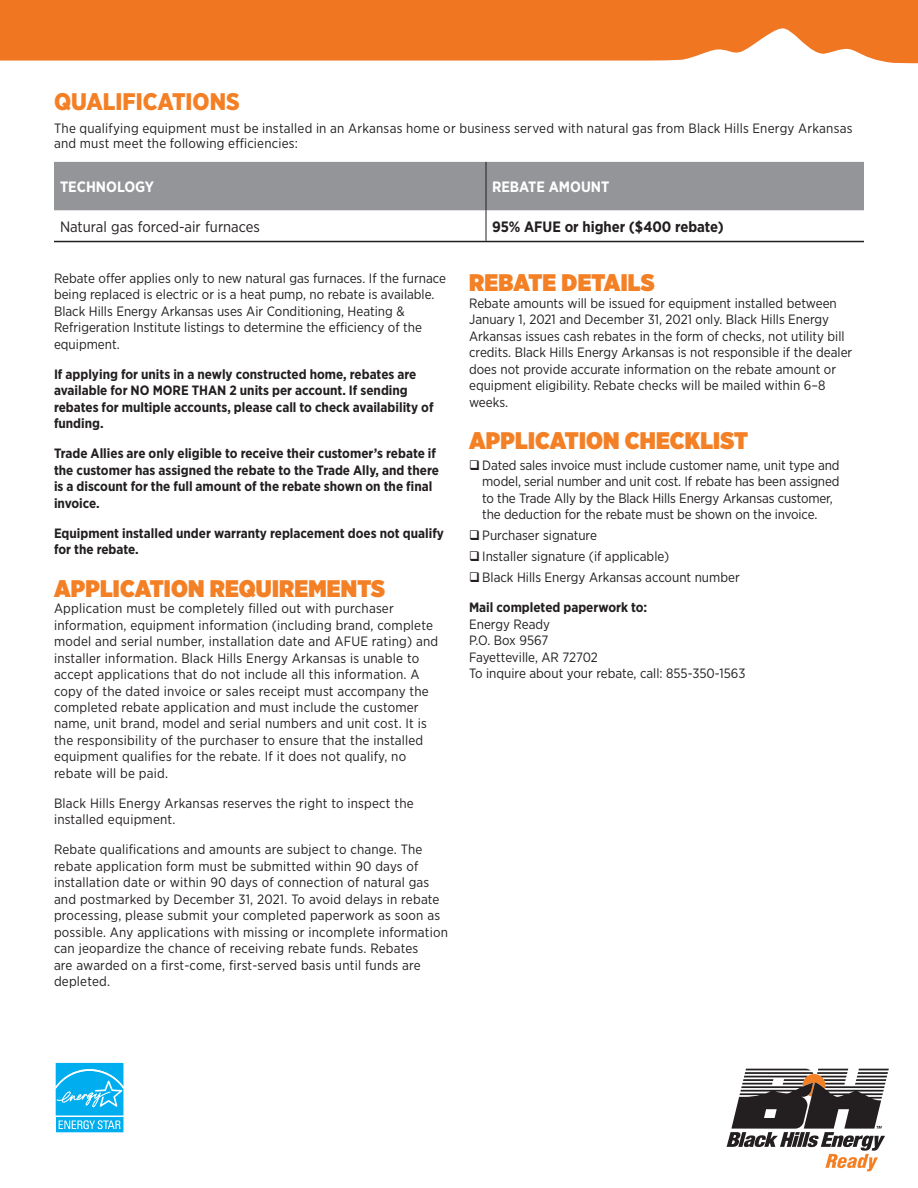
<style>
.page{position:relative;width:918px;height:1188px;background:#fff}
.page>*{position:absolute;margin:0;border:0;box-sizing:border-box;transform-origin:0 0}
.FORM_AND_BODY_HEADER{font:900 24px "Gotham Narrow";letter-spacing:.01em;color:#f48026}
.Case_Study_Number_Ti{font:900 24px "Gotham Narrow";color:#f48026}
.GENERAL_PARAGRAPH{font:900 24px "Gotham Narrow";letter-spacing:.01em;color:#f48026}
.t1{font:15px "Gotham Narrow";color:#231f20}
.t2{font:700 15px "Gotham Narrow";color:#231f20}
.t3{font:700 15px "Gotham Narrow";color:#fff}
.GENERAL_PARAGRAPH-2{font:13.5px/16.5px "Gotham Narrow";letter-spacing:.015em;color:#231f20}
.GENERAL_PARAGRAPH-3{font:700 13.5px/16.5px "Gotham Narrow";color:#231f20}
.GENERAL_PARAGRAPH_CH{font:13.5px/16.5px "Gotham Narrow";letter-spacing:-.01em;color:#231f20}
.Paragraph_Text_-_Got{font:13.5px/15px "Gotham Narrow";letter-spacing:.015em;color:#231f20}
</style>
<div class="page">
<svg style="left:0;top:0;width:918px;height:63px;background:#f18133"></svg>
<svg style="left:727px;top:1069px;width:162px;height:102px"></svg>
<div style="left:54px;top:162px;width:810px;height:48px;background:#939598"></div>
<hr style="left:486px;top:162px;width:1px;height:48px;background:#231f20">
<hr style="left:486px;top:210px;width:1px;height:31px;background:#231f20">
<hr style="left:54px;top:241px;width:432px;height:1px;background:#231f20">
<hr style="left:486px;top:241px;width:378px;height:1px;background:#231f20">
<div style="left:54px;top:1061px;width:71px;height:56px;background:#eaf8fd"></div>
<svg style="left:54px;top:1063px;width:71px;height:70px;background:#35bef2"></svg>
<p class="Case_Study_Number_Ti" style="left:54px;top:86px;width:187px">QUALIFICATIONS</p>
<p class="Paragraph_Text_-_Got" style="left:54px;top:121px;width:800px">The qualifying equipment must be installed in an Arkansas home or business served with natural gas from Black Hills Energy Arkansas and must meet the following efficiencies:</p>
<p class="t3" style="left:60px;top:177px;width:96px">TECHNOLOGY</p>
<p class="t3" style="left:492px;top:177px;width:119px">REBATE AMOUNT</p>
<p class="t1" style="left:60px;top:217px;width:201px">Natural gas forced-air furnaces</p>
<p class="t2" style="left:492px;top:217px;width:233px">95% AFUE or higher ($400 rebate)</p>
<p class="GENERAL_PARAGRAPH-2" style="left:54px;top:269px;width:394px">Rebate offer applies only to new natural gas furnaces. If the furnace being replaced is electric or is a heat pump, no rebate is available.<br>Black Hills Energy Arkansas uses Air Conditioning, Heating &amp; Refrigeration Institute listings to determine the efficiency of the equipment.</p>
<p class="GENERAL_PARAGRAPH-3" style="left:54px;top:366px;width:381px">If applying for units in a newly constructed home, rebates are available for NO MORE THAN 2 units per account. If sending rebates for multiple accounts, please call to check availability of funding.</p>
<p class="GENERAL_PARAGRAPH-3" style="left:54px;top:445px;width:387px">Trade Allies are only eligible to receive their customer’s rebate if the customer has assigned the rebate to the Trade Ally, and there is a discount for the full amount of the rebate shown on the final invoice.</p>
<p class="GENERAL_PARAGRAPH-3" style="left:54px;top:525px;width:391px">Equipment installed under warranty replacement does not qualify for the rebate.</p>
<p class="FORM_AND_BODY_HEADER" style="left:54px;top:572px;width:333px">APPLICATION REQUIREMENTS</p>
<p class="GENERAL_PARAGRAPH-2" style="left:54px;top:600px;width:386px">Application must be completely filled out with purchaser information, equipment information (including brand, complete model and serial number, installation date and AFUE rating) and installer information. Black Hills Energy Arkansas is unable to accept applications that do not include all this information. A copy of the dated invoice or sales receipt must accompany the completed rebate application and must include the customer name, unit brand, model and serial numbers and unit cost. It is the responsibility of the purchaser to ensure that the installed equipment qualifies for the rebate. If it does not qualify, no rebate will be paid.</p>
<p class="GENERAL_PARAGRAPH-2" style="left:54px;top:795px;width:361px">Black Hills Energy Arkansas reserves the right to inspect the installed equipment.</p>
<p class="GENERAL_PARAGRAPH-2" style="left:54px;top:841px;width:396px">Rebate qualifications and amounts are subject to change. The rebate application form must be submitted within 90 days of installation date or within 90 days of connection of natural gas and postmarked by December 31, 2021. To avoid delays in rebate processing, please submit your completed paperwork as soon as possible. Any applications with missing or incomplete information can jeopardize the chance of receiving rebate funds. Rebates<br>are awarded on a first-come, first-served basis until funds are depleted.</p>
<p class="GENERAL_PARAGRAPH" style="left:469px;top:266px;width:187px">REBATE DETAILS</p>
<p class="GENERAL_PARAGRAPH-2" style="left:469px;top:294px;width:385px">Rebate amounts will be issued for equipment installed between January 1, 2021 and December 31, 2021 only. Black Hills Energy Arkansas issues cash rebates in the form of checks, not utility bill credits. Black Hills Energy Arkansas is not responsible if the dealer does not provide accurate information on the rebate amount or equipment eligibility. Rebate checks will be mailed within 6–8 weeks.</p>
<p class="FORM_AND_BODY_HEADER" style="left:469px;top:424px;width:280px">APPLICATION CHECKLIST</p>
<p class="GENERAL_PARAGRAPH_CH" style="left:482px;top:457px;width:359px;text-indent:-13px">❑ Dated sales invoice must include customer name, unit type and model, serial number and unit cost. If rebate has been assigned to the Trade Ally by the Black Hills Energy Arkansas customer, the deduction for the rebate must be shown on the invoice.</p>
<p class="GENERAL_PARAGRAPH_CH" style="left:469px;top:527px;width:129px">❑ Purchaser signature</p>
<p class="GENERAL_PARAGRAPH_CH" style="left:469px;top:548px;width:202px">❑ Installer signature (if applicable)</p>
<p class="GENERAL_PARAGRAPH_CH" style="left:469px;top:569px;width:272px">❑ Black Hills Energy Arkansas account number</p>
<p class="GENERAL_PARAGRAPH-3" style="left:469px;top:599px;width:180px">Mail completed paperwork to:</p>
<p class="GENERAL_PARAGRAPH-2" style="left:469px;top:616px;width:278px">Energy Ready<br>P.O. Box 9567<br>Fayetteville, AR 72702<br>To inquire about your rebate, call: 855-350-1563</p>
</div>
